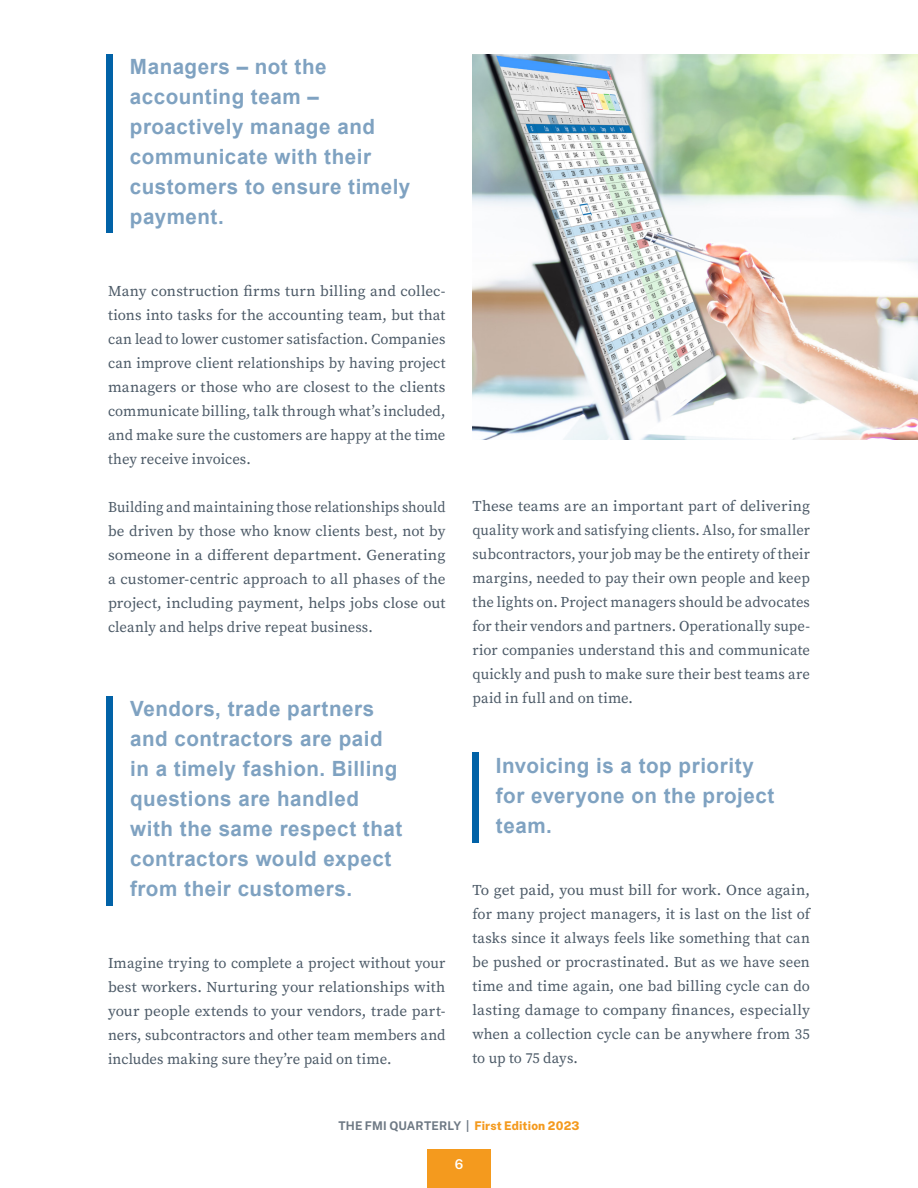
<style>
.page{position:relative;width:918px;height:1188px;background:#fff}
.page>*{position:absolute;margin:0;border:0;box-sizing:border-box;transform-origin:0 0}
.t1{font:700 21px/30px "Arial";letter-spacing:.025em;color:#7fa2c1}
.t2{font:15px/24px "Source Serif Pro";letter-spacing:.005em;color:#4b5966;text-align:justify}
.t3{font:15px/24px "Source Serif Pro";letter-spacing:.005em;color:#4b5966;text-align:justify;scale:.95 1}
.t4{font:600 13.5px "Public Sans";color:#fff}
.t5{font:700 12px "Public Sans";letter-spacing:.015em;color:#6e7984}
.s1{font-weight:800;color:#f49a1e}
</style>
<div class="page">
<div style="left:427px;top:1149px;width:64px;height:39px;background:#f49a1e"></div>
<div style="left:106px;top:54px;width:7px;height:178px;background:#0162a7"></div>
<div style="left:107px;top:696px;width:6px;height:210px;background:#0162a7"></div>
<img style="left:472px;top:54px;width:446px;height:386px">
<div style="left:472px;top:753px;width:7px;height:90px;background:#0162a7"></div>
<p class="t1" style="left:130px;top:52px;width:282px">Managers – not the accounting team – proactively manage and communicate with their customers to ensure timely payment.</p>
<p class="t2" style="left:108px;top:279px;width:339px">Many construction firms turn billing and collec&shy;tions into tasks for the accounting team, but that can lead to lower customer satisfaction. Companies can improve client relationships by having project managers or those who are closest to the clients communicate billing, talk through what’s included, and make sure the customers are happy at the time they receive invoices.</p>
<p class="t3" style="left:108px;top:495px;width:357px">Building and maintaining those relationships should be driven by those who know clients best, not by someone in a different department. Generating a customer-centric approach to all phases of the project, including payment, helps jobs close out cleanly and helps drive repeat business.</p>
<p class="t1" style="left:130px;top:694px;width:274px">Vendors, trade partners and contractors are paid in a timely fashion. Billing questions are handled with the same respect that contractors would expect from their customers.</p>
<p class="t2" style="left:108px;top:951px;width:339px">Imagine trying to complete a project without your best workers. Nurturing your relationships with your people extends to your vendors, trade part&shy;ners, subcontractors and other team members and includes making sure they’re paid on time.</p>
<p class="t2" style="left:472px;top:494px;width:339px">These teams are an important part of delivering quality work and satisfying clients. Also, for smaller subcontractors, your job may be the entirety of their margins, needed to pay their own people and keep the lights on. Project managers should be advocates for their vendors and partners. Operationally supe&shy;rior companies understand this and communicate quickly and push to make sure their best teams are paid in full and on time.</p>
<p class="t1" style="left:496px;top:750px;width:280px">Invoicing is a top priority for everyone on the project team.</p>
<p class="t2" style="left:472px;top:878px;width:339px">To get paid, you must bill for work. Once again, for many project managers, it is last on the list of tasks since it always feels like something that can be pushed or procrastinated. But as we have seen time and time again, one bad billing cycle can do lasting damage to company finances, especially when a collection cycle can be anywhere from 35 to up to 75 days.</p>
<p class="t5" style="left:338px;top:1117px;width:243px">THE FMI QUARTERLY | <span class="s1">First Edition 2023</span></p>
<p class="t4" style="left:455px;top:1155px;width:10px">6</p>
</div>
